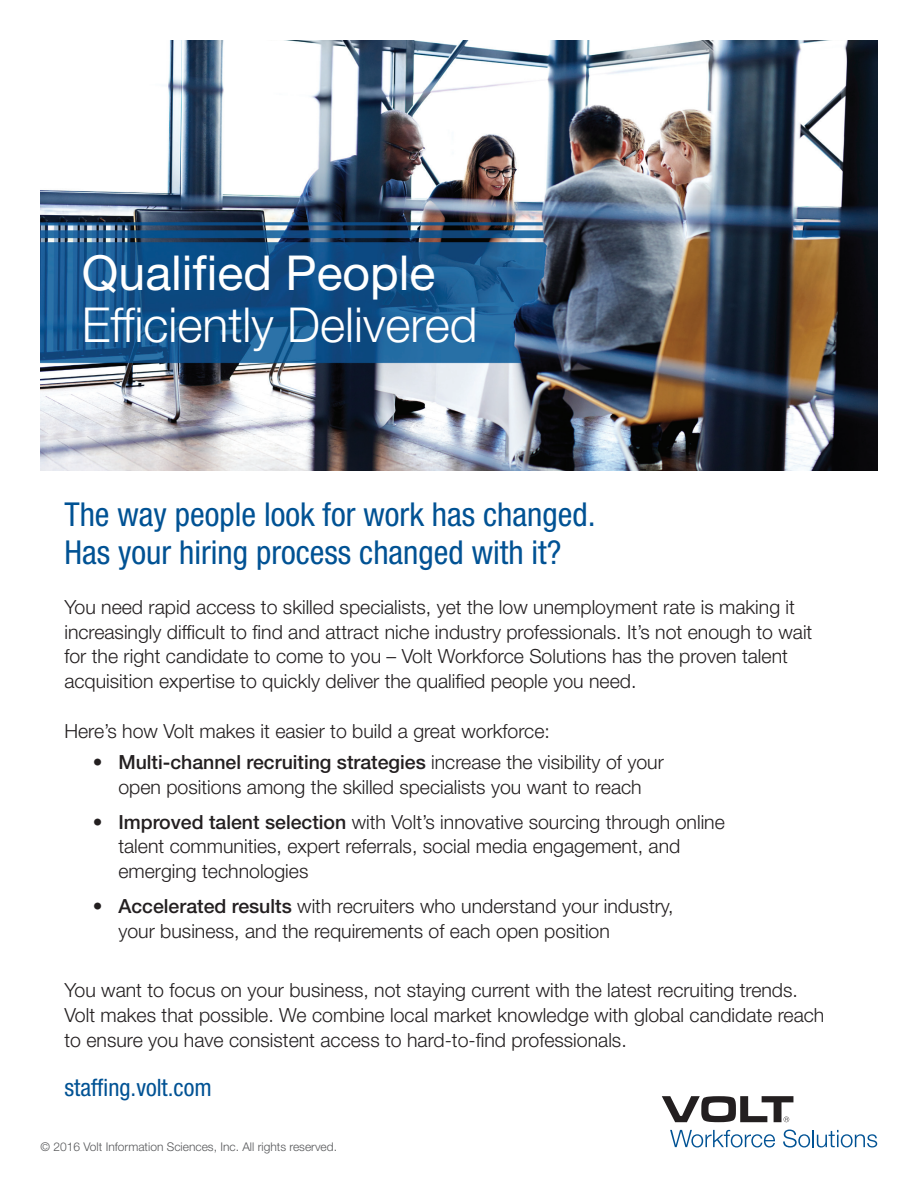
<style>
.page{position:relative;width:918px;height:1188px;background:#fff}
.page>*{position:absolute;margin:0;border:0;box-sizing:border-box;transform-origin:0 0}
.t1{font:300 48.15px "Helvetica Neue LT Std";color:#fff}
.t2{font:48.15px "Helvetica Neue LT Std";color:#fff}
.t3{font:condensed 33px/37.5px "Helvetica Neue LT Std";color:#005294}
.t4{font:condensed 24px "Helvetica Neue LT Std";color:#005294}
.t5{font:300 19.5px/24.8px "Helvetica Neue LT Std";color:#231f20}
.t6{font:300 12px "Helvetica Neue LT Std";color:#57585a}
.s1{font-weight:500}
</style>
<div class="page">
<img style="left:41px;top:40px;width:836px;height:431px">
<svg style="left:662px;top:1096px;width:131px;height:26px"></svg>
<svg style="left:670px;top:1130px;width:105px;height:18px"></svg>
<svg style="left:783px;top:1130px;width:94px;height:18px"></svg>
<h1 class="t2" style="left:82px;top:244px;width:355px">Qualified People</h1>
<h1 class="t1" style="left:82px;top:295px;width:397px">Efficiently Delivered</h1>
<h2 class="t3" style="left:64px;top:496px;width:533px">The way people look for work has changed.<br>Has your hiring process changed with it?</h2>
<p class="t5" style="left:64px;top:594px;width:749px">You need rapid access to skilled specialists, yet the low unemployment rate is making it increasingly difficult to find and attract niche industry professionals. It’s not enough to wait for the right candidate to come to you – Volt Workforce Solutions has the proven talent acquisition expertise to quickly deliver the qualified people you need.</p>
<p class="t5" style="left:64px;top:718px;width:487px">Here’s how Volt makes it easier to build a great workforce:</p>
<p class="t5" style="left:93px;top:749px;width:572px;text-align:center">• <span class="s1">Multi-channel recruiting strategies</span> increase the visibility of your open positions among the skilled specialists you want to reach</p>
<p class="t5" style="left:118px;top:809px;width:608px;text-indent:-26px">• <span class="s1">Improved talent selection</span> with Volt’s innovative sourcing through online talent communities, expert referrals, social media engagement, and emerging technologies</p>
<p class="t5" style="left:118px;top:893px;width:557px;text-indent:-26px">• <span class="s1">Accelerated results</span> with recruiters who understand your industry, your business, and the requirements of each open position</p>
<p class="t5" style="left:64px;top:977px;width:762px">You want to focus on your business, not staying current with the latest recruiting trends.<br>Volt makes that possible. We combine local market knowledge with global candidate reach to ensure you have consistent access to hard-to-find professionals.</p>
<p class="t4" style="left:64px;top:1074px;width:149px">staffing.volt.com</p>
<p class="t6" style="left:40px;top:1140px;width:298px">© 2016 Volt Information Sciences, Inc. All rights reserved.</p>
</div>
